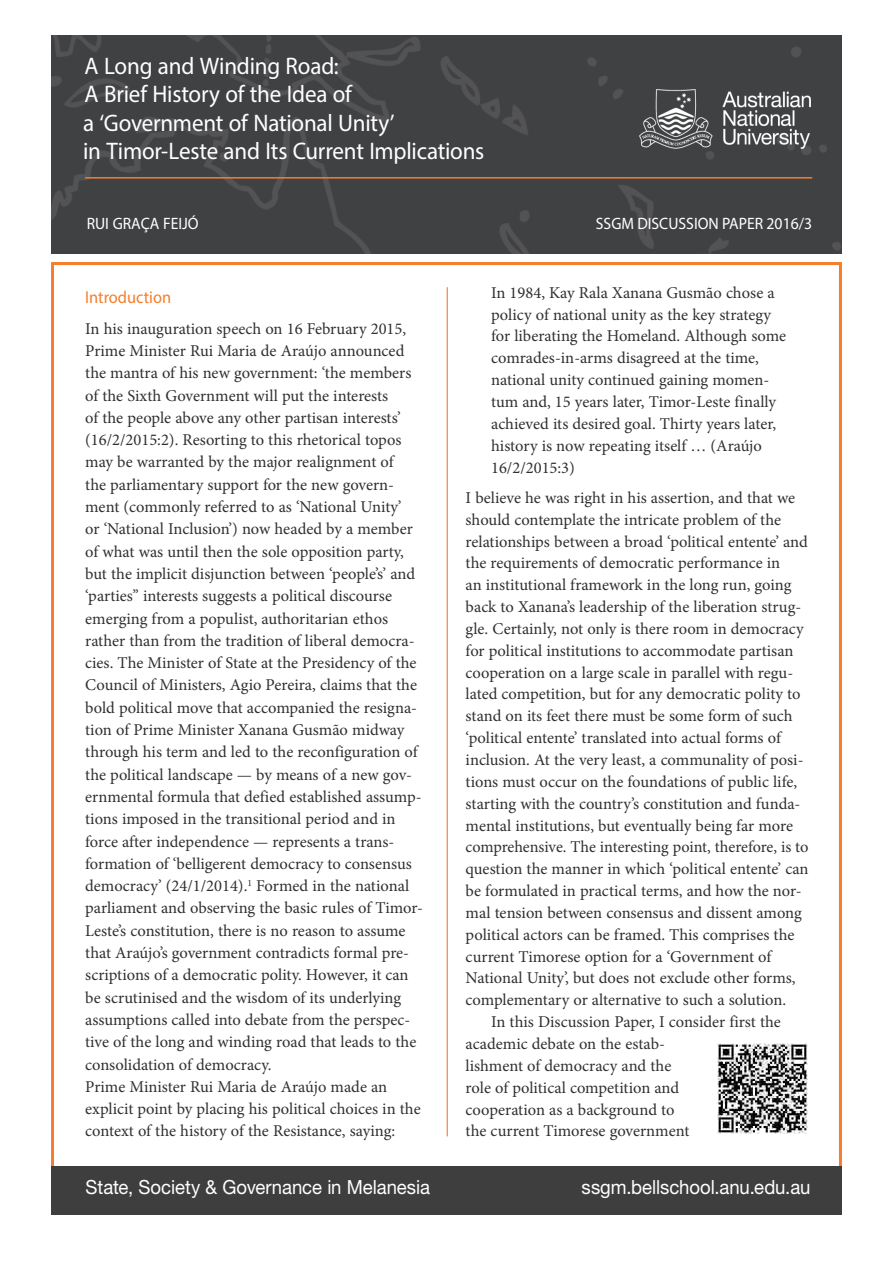
<style>
.page{position:relative;width:893px;height:1263px;background:#fff}
.page>*{position:absolute;margin:0;border:0;box-sizing:border-box;transform-origin:0 0}
.t1{font:24px/28.5px "Myriad Pro";letter-spacing:-.01em;color:#fff;scale:.96 1}
.t2{font:19.5px "Helvetica Neue LT Std";letter-spacing:-.005em;color:#fff;scale:.95 1}
.HEADING_1{font:17.25px "Myriad Pro";color:#f47e2c;scale:.95 1}
.Para_1{font:16.5px/22.4px "Minion Pro";color:#312f30}
.Block_quote{font:16.5px/21.9px "Minion Pro";color:#312f30}
.Para_2{font:16.5px/21.9px "Minion Pro";color:#312f30}
.Para_2-2{font:16.5px "Myriad Pro";color:#fff;scale:.95 1}
</style>
<div class="page">
<div style="left:52px;top:35px;width:790px;height:218px;background:#404142"></div>
<div style="left:51px;top:1166px;width:791px;height:48px;background:#3e3e3f"></div>
<hr style="left:447px;top:287px;width:1px;height:849px;background:#f47e2c">
<hr style="left:85px;top:177px;width:727px;height:2px;background:#f47e2c">
<img style="left:640px;top:90px;width:170px;height:58px">
<img style="left:717px;top:1043px;width:91px;height:91px">
<p class="t1" style="left:85px;top:51px;width:280px">A Long and Winding Road:<br>A Brief History of the Idea of</p>
<p class="t1" style="left:83px;top:108px;width:326px">a ‘Government of National Unity’</p>
<p class="t1" style="left:83px;top:137px;width:419px">in Timor-Leste and Its Current Implications</p>
<p class="Para_2-2" style="left:87px;top:214px;width:119px">RUI GRAÇA FEIJÓ</p>
<p class="Para_2-2" style="left:596px;top:213px;width:229px">SSGM DISCUSSION PAPER 2016/3</p>
<p class="HEADING_1" style="left:85px;top:286px;width:92px">Introduction</p>
<p class="Para_1" style="left:85px;top:317px;width:339px">In his inauguration speech on 16 February 2015, Prime Minister Rui Maria de Araújo announced the mantra of his new government: ‘the members of the Sixth Government will put the interests<br>of the people above any other partisan interests’ (16/2/2015:2). Resorting to this rhetorical topos may be warranted by the major realignment of<br>the parliamentary support for the new govern&shy;ment (commonly referred to as ‘National Unity’<br>or ‘National Inclusion’) now headed by a member of what was until then the sole opposition party, but the implicit disjunction between ‘people’s’ and ‘parties’’ interests suggests a political discourse emerging from a populist, authoritarian ethos rather than from the tradition of liberal democra&shy;cies. The Minister of State at the Presidency of the Council of Ministers, Agio Pereira, claims that the bold political move that accompanied the resigna&shy;tion of Prime Minister Xanana Gusmão midway through his term and led to the reconfiguration of the political landscape — by means of a new gov&shy;ernmental formula that defied established assump&shy;tions imposed in the transitional period and in force after independence — represents a trans&shy;formation of ‘belligerent democracy to consensus democracy’ (24/1/2014).<sup>1</sup> Formed in the national parliament and observing the basic rules of Timor-Leste’s constitution, there is no reason to assume that Araújo’s government contradicts formal pre&shy;scriptions of a democratic polity. However, it can be scrutinised and the wisdom of its underlying assumptions called into debate from the perspec&shy;tive of the long and winding road that leads to the consolidation of democracy.</p>
<p class="Para_1" style="left:85px;top:1075px;width:337px">Prime Minister Rui Maria de Araújo made an explicit point by placing his political choices in the context of the history of the Resistance, saying:</p>
<p class="Block_quote" style="left:491px;top:282px;width:297px">In 1984, Kay Rala Xanana Gusmão chose a policy of national unity as the key strategy for liberating the Homeland. Although some comrades‐in‐arms disagreed at the time, national unity continued gaining momen&shy;tum and, 15 years later, Timor-Leste finally achieved its desired goal. Thirty years later, history is now repeating itself … (Araújo 16/2/2015:3)</p>
<p class="Para_1" style="left:466px;top:487px;width:345px;line-height:21.9px">I believe he was right in his assertion, and that we should contemplate the intricate problem of the relationships between a broad ‘political entente’ and the requirements of democratic performance in<br>an institutional framework in the long run, going back to Xanana’s leadership of the liberation strug&shy;gle. Certainly, not only is there room in democracy for political institutions to accommodate partisan cooperation on a large scale in parallel with regu&shy;lated competition, but for any democratic polity to stand on its feet there must be some form of such ‘political entente’ translated into actual forms of inclusion. At the very least, a communality of posi&shy;tions must occur on the foundations of public life, starting with the country’s constitution and funda&shy;mental institutions, but eventually being far more comprehensive. The interesting point, therefore, is to question the manner in which ‘political entente’ can be formulated in practical terms, and how the nor&shy;mal tension between consensus and dissent among political actors can be framed. This comprises the current Timorese option for a ‘Government of National Unity’, but does not exclude other forms, complementary or alternative to such a solution.</p>
<p class="Para_2" style="left:466px;top:1011px;width:317px;text-indent:26px">In this Discussion Paper, I consider first the academic debate on the estab-<br>lishment of democracy and the<br>role of political competition and<br>cooperation as a background to<br>the current Timorese government</p>
<p class="t2" style="left:86px;top:1175px;width:364px">State, Society &amp; Governance in Melanesia</p>
<p class="t2" style="left:582px;top:1175px;width:242px">ssgm.bellschool.anu.edu.au</p>
</div>
